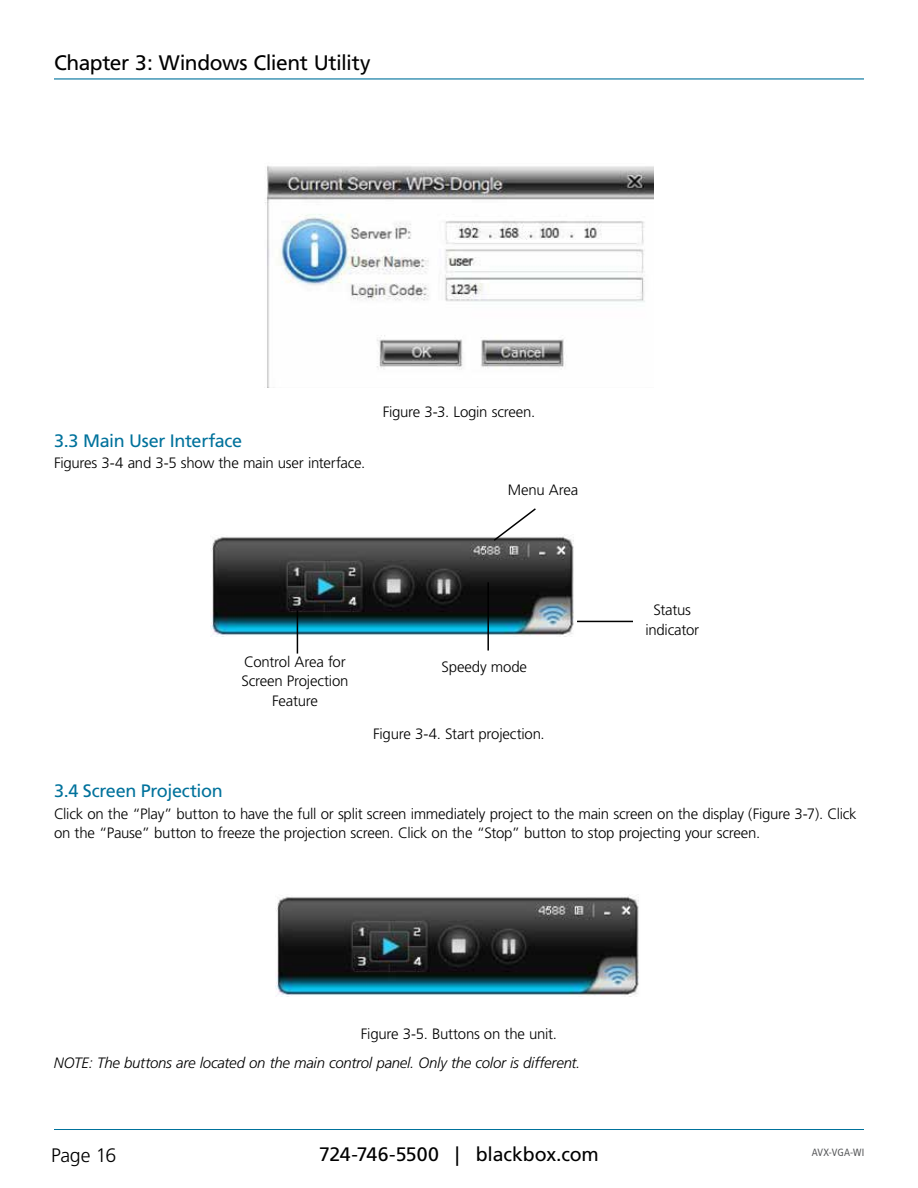
<style>
.page{position:relative;width:918px;height:1188px;background:#fff}
.page>*{position:absolute;margin:0;border:0;box-sizing:border-box;transform-origin:0 0}
.t1{font:21px "Frutiger";letter-spacing:-.025em;color:#000}
.t2{font:19.5px "Frutiger";letter-spacing:-.005em;color:#000}
.t3{font:300 19.5px "Frutiger";letter-spacing:-.015em;color:#000}
.t4{font:18px "Frutiger";letter-spacing:-.02em;color:#00729c}
.t5{font:300 15px/19.5px "Frutiger";letter-spacing:-.015em;color:#000;text-align:center}
.t6{font:italic 300 15px "Frutiger";letter-spacing:-.015em;color:#000}
.t7{font:condensed 10.5px "Frutiger";letter-spacing:.01em;color:#58595b}
</style>
<div class="page">
<hr style="left:54px;top:1129px;width:810px;height:1px;background:#00729c">
<hr style="left:54px;top:78px;width:810px;height:2px;background:#00729c">
<img style="left:265px;top:165px;width:388px;height:222px">
<img style="left:211px;top:536px;width:363px;height:101px">
<svg style="left:492px;top:508px;width:45px;height:34px"></svg>
<hr style="left:577px;top:621px;width:56px;height:1px;background:#000">
<hr style="left:297px;top:610px;width:1px;height:44px;background:#000">
<hr style="left:487px;top:582px;width:2px;height:69px;background:#000">
<img style="left:276px;top:896px;width:363px;height:101px">
<h1 class="t1" style="left:54px;top:50px;width:318px">Chapter 3: Windows Client Utility</h1>
<p class="t4" style="left:54px;top:430px;width:190px">3.3 Main User Interface</p>
<p class="t5" style="left:54px;top:454px;width:313px">Figures 3-4 and 3-5 show the main user interface.</p>
<p class="t5" style="left:383px;top:402px;width:154px">Figure 3-3. Login screen.</p>
<p class="t5" style="left:508px;top:480px;width:72px">Menu Area</p>
<p class="t5" style="left:241px;top:652px;width:109px">Control Area for<br>Screen Projection<br>Feature</p>
<p class="t5" style="left:442px;top:657px;width:87px">Speedy mode</p>
<p class="t5" style="left:373px;top:724px;width:173px">Figure 3-4. Start projection.</p>
<p class="t5" style="left:645px;top:600px;width:55px">Status indicator</p>
<p class="t4" style="left:54px;top:780px;width:170px">3.4 Screen Projection</p>
<p class="t5" style="left:54px;top:804px;width:804px;text-align:left">Click on the “Play” button to have the full or split screen immediately project to the main screen on the display (Figure 3-7). Click on the “Pause” button to freeze the projection screen. Click on the “Stop” button to stop projecting your screen.</p>
<p class="t5" style="left:361px;top:1025px;width:198px">Figure 3-5. Buttons on the unit.</p>
<p class="t6" style="left:54px;top:1054px;width:528px">NOTE: The buttons are located on the main control panel. Only the color is different.</p>
<h2 class="t3" style="left:51px;top:1144px;width:67px">Page 16</h2>
<h2 class="t2" style="left:319px;top:1143px;width:281px">724-746-5500 | blackbox.com</h2>
<p class="t7" style="left:812px;top:1147px;width:54px">AVX-VGA-WI</p>
</div>
